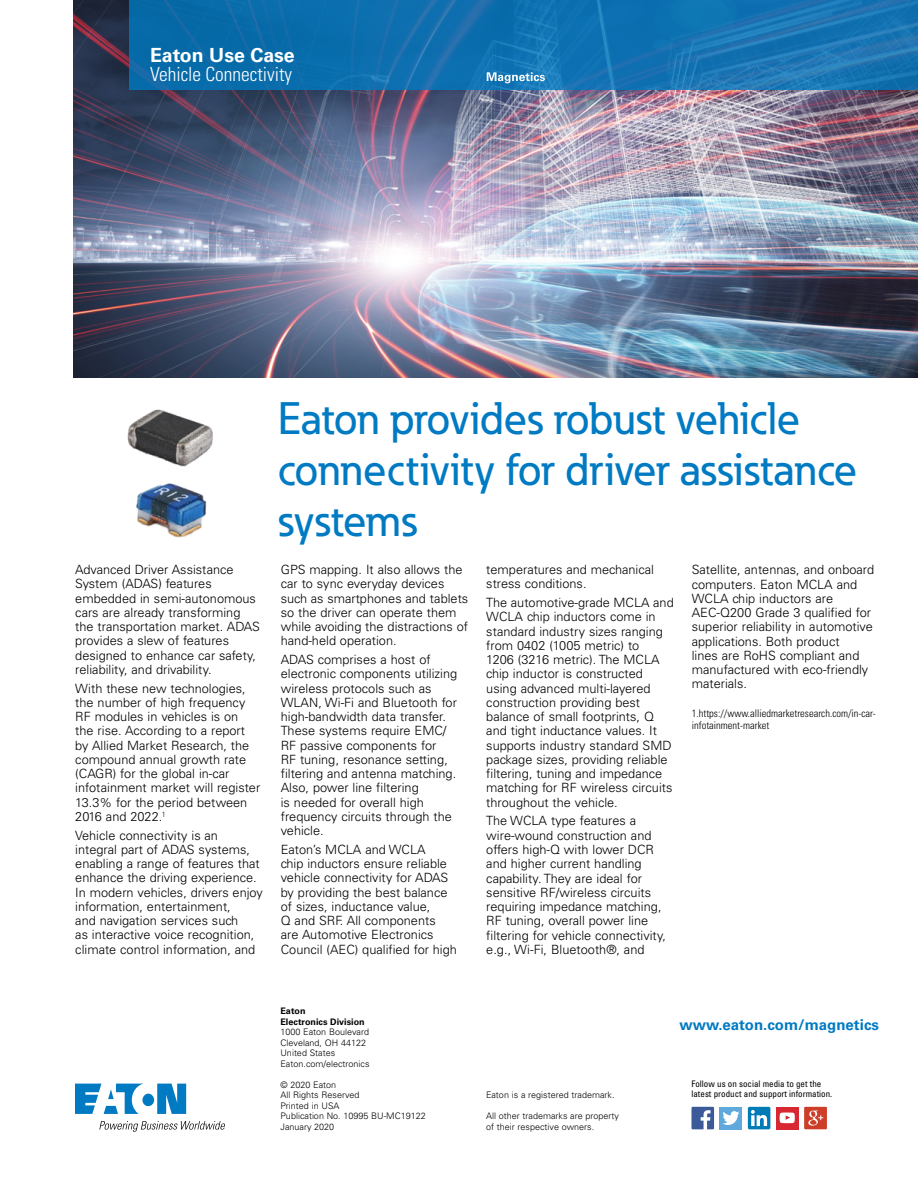
<style>
.page{position:relative;width:918px;height:1188px;background:#fff}
.page>*{position:absolute;margin:0;border:0;box-sizing:border-box;transform-origin:0 0}
.t1{font:500 45px/51px "Eaton";color:#007ac2}
.t2{font:300 condensed 19.5px "Univers LT Std";color:#fff}
.t3{font:700 19.5px "Univers LT Std";color:#fff}
.t4{font:700 15px "Univers LT Std";color:#007ac2}
.t5{font:300 12.75px/14.2px "Univers LT Std";color:#000}
.t6{font:700 12px "Univers LT Std";color:#fff}
.t7{font:300 condensed 10.5px/12px "Univers LT Std";color:#000}
.t8{font:300 9px/10.5px "Univers LT Std";color:#000}
.t9{font:condensed 9px/10.5px "Univers LT Std";color:#000}
.t10{font:700 9px/10.5px "Univers LT Std";color:#000}
</style>
<div class="page">
<img style="left:74px;top:0;width:844px;height:378px">
<img style="left:127px;top:409px;width:86px;height:58px">
<img style="left:136px;top:483px;width:71px;height:55px">
<svg style="left:129px;top:0;width:789px;height:90px;background:#1171af"></svg>
<div style="left:776px;top:1107px;width:23px;height:22px;background:#d92732"></div>
<div style="left:720px;top:1107px;width:22px;height:22px;background:#60a9dd"></div>
<svg style="left:692px;top:1107px;width:22px;height:22px"></svg>
<svg style="left:722px;top:1111px;width:17px;height:14px"></svg>
<div style="left:748px;top:1107px;width:22px;height:22px;background:#007bb6;border-radius:2px"></div>
<svg style="left:751px;top:1110px;width:16px;height:16px"></svg>
<svg style="left:804px;top:1107px;width:23px;height:22px"></svg>
<img style="left:808px;top:1111px;width:10px;height:15px">
<svg style="left:780px;top:1113px;width:15px;height:10px"></svg>
<svg style="left:75px;top:1084px;width:111px;height:30px"></svg>
<svg style="left:99px;top:1121px;width:126px;height:11px"></svg>
<h2 class="t3" style="left:150px;top:43px;width:146px">Eaton Use Case</h2>
<h2 class="t2" style="left:150px;top:62px;width:144px">Vehicle Connectivity</h2>
<p class="t6" style="left:486px;top:70px;width:61px">Magnetics</p>
<p class="t5" style="left:75px;top:562px;width:186px">Advanced Driver Assistance<br>System (ADAS) features embedded in semi-autonomous cars are already transforming the transportation market. ADAS provides a slew of features designed to enhance car safety, reliability, and drivability.</p>
<p class="t5" style="left:75px;top:681px;width:186px">With these new technologies, the number of high frequency<br>RF modules in vehicles is on<br>the rise. According to a report by Allied Market Research, the compound annual growth rate (CAGR) for the global in-car infotainment market will register<br>13.3% for the period between<br>2016 and 2022.<sup>1</sup></p>
<p class="t5" style="left:75px;top:828px;width:189px">Vehicle connectivity is an integral part of ADAS systems, enabling a range of features that enhance the driving experience.<br>In modern vehicles, drivers enjoy information, entertainment,<br>and navigation services such<br>as interactive voice recognition, climate control information, and</p>
<h1 class="t1" style="left:278px;top:392px;width:581px">Eaton provides robust vehicle connectivity for driver assistance systems</h1>
<p class="t5" style="left:281px;top:562px;width:189px">GPS mapping. It also allows the car to sync everyday devices such as smartphones and tablets so the driver can operate them while avoiding the distractions of hand-held operation.</p>
<p class="t5" style="left:281px;top:652px;width:178px">ADAS comprises a host of electronic components utilizing wireless protocols such as<br>WLAN, Wi-Fi and Bluetooth for high-bandwidth data transfer.<br>These systems require EMC/<br>RF passive components for<br>RF tuning, resonance setting, filtering and antenna matching.<br>Also, power line filtering<br>is needed for overall high frequency circuits through the vehicle.</p>
<p class="t5" style="left:281px;top:842px;width:178px">Eaton’s MCLA and WCLA<br>chip inductors ensure reliable vehicle connectivity for ADAS by providing the best balance of sizes, inductance value,<br>Q and SRF. All components<br>are Automotive Electronics<br>Council (AEC) qualified for high</p>
<p class="t5" style="left:486px;top:563px;width:169px">temperatures and mechanical stress conditions.</p>
<p class="t5" style="left:486px;top:596px;width:189px">The automotive-grade MCLA and<br>WCLA chip inductors come in standard industry sizes ranging from 0402 (1005 metric) to<br>1206 (3216 metric). The MCLA chip inductor is constructed using advanced multi-layered construction providing best balance of small footprints, Q and tight inductance values. It supports industry standard SMD package sizes, providing reliable filtering, tuning and impedance matching for RF wireless circuits throughout the vehicle.</p>
<p class="t5" style="left:486px;top:814px;width:181px">The WCLA type features a wire-wound construction and offers high-Q with lower DCR and higher current handling capability. They are ideal for sensitive RF/wireless circuits requiring impedance matching,<br>RF tuning, overall power line filtering for vehicle connectivity, e.g., Wi-Fi, Bluetooth®, and</p>
<p class="t5" style="left:692px;top:563px;width:184px">Satellite, antennas, and onboard computers. Eaton MCLA and<br>WCLA chip inductors are<br>AEC-Q200 Grade 3 qualified for superior reliability in automotive applications. Both product<br>lines are RoHS compliant and manufactured with eco-friendly materials.</p>
<p class="t7" style="left:692px;top:707px;width:185px">1.https://www.alliedmarketresearch.com/in-car&shy;infotainment-market</p>
<p class="t10" style="left:280px;top:1006px;width:86px">Eaton<br>Electronics Division</p>
<p class="t8" style="left:280px;top:1027px;width:91px">1000 Eaton Boulevard<br>Cleveland, OH 44122<br>United States<br>Eaton.com/electronics</p>
<p class="t8" style="left:280px;top:1079px;width:147px">© 2020 Eaton<br>All Rights Reserved<br>Printed in USA<br>Publication No. 10995 BU-MC19122<br>January 2020</p>
<p class="t9" style="left:692px;top:1078px;width:142px">Follow us on social media to get the latest product and support information.</p>
<p class="t4" style="left:680px;top:1016px;width:201px">www.eaton.com/magnetics</p>
<p class="t8" style="left:486px;top:1090px;width:130px">Eaton is a registered trademark.</p>
<p class="t8" style="left:486px;top:1111px;width:135px">All other trademarks are property of their respective owners.</p>
</div>
